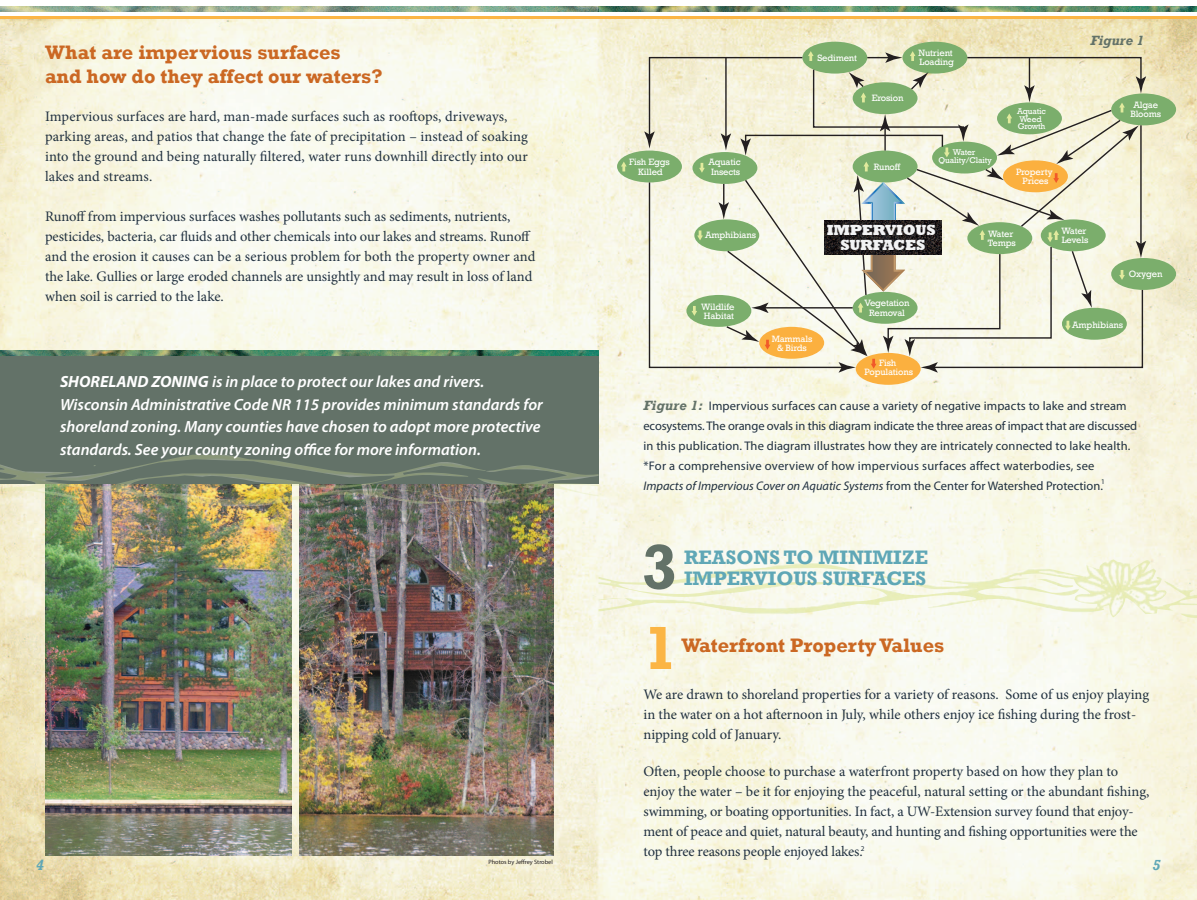
<style>
.page{position:relative;width:1197px;height:900px;background:#fff}
.page>*{position:absolute;margin:0;border:0;box-sizing:border-box;transform-origin:0 0}
.t1{font:700 64.62px "Rockwell";color:#637268}
.t2{font:700 61.88px "Rockwell";color:#fbb545}
.t3{font:700 20px/24px "Rockwell";color:#cb6823}
.t4{font:700 20px/21.2px "Rockwell";color:#5fa7b6}
.t5{font:italic 600 16.25px/22.5px "Myriad Pro";color:#fff}
.t6{font:800 15px/15px "Rockwell";letter-spacing:-.015em;color:#f2f3f4;text-align:center}
.t7{font:italic 700 15px "Rockwell";color:#5fa7b6}
.t8{font:14.5px/20px "Minion Pro";color:#20303f}
.t9{font:italic 700 13.75px "Rockwell";color:#637268}
.t10{font:12.5px/20px "Myriad Pro";letter-spacing:.01em;color:#20303f}
.t11{font:9.38px/9.4px "Rockwell";letter-spacing:-.015em;color:#fff;text-align:center}
.t12{font:8.5px/7.5px "Rockwell";letter-spacing:-.015em;color:#fff}
.t13{font:6.25px "Myriad Pro";color:#231f20}
.s1{font-weight:700}
.s2{font-family:"Rockwell";font-weight:700;font-style:italic;font-size:13.75px;color:#637268}
.s3{font-style:italic}
</style>
<div class="page">
<img style="left:598px;top:6px;width:599px;height:6px">
<img style="left:0;top:18px;width:1197px;height:882px">
<svg style="left:0;top:6px;width:598px;height:6px;background:#90ab90"></svg>
<hr style="left:0;top:16px;width:1197px;height:2px;background:#fbb545">
<img style="left:299px;top:511px;width:254px;height:345px">
<img style="left:45px;top:511px;width:247px;height:345px">
<div style="left:802px;top:42px;width:65px;height:32px;background:#7bae6c;border-radius:50%"></div>
<div style="left:902px;top:42px;width:65px;height:32px;background:#7bae6c;border-radius:50%"></div>
<div style="left:1111px;top:93px;width:65px;height:32px;background:#7bae6c;border-radius:50%"></div>
<div style="left:1111px;top:258px;width:65px;height:32px;background:#7bae6c;border-radius:50%"></div>
<div style="left:617px;top:151px;width:65px;height:31px;background:#7bae6c;border-radius:50%"></div>
<div style="left:856px;top:353px;width:65px;height:32px;background:#fbb03f;border-radius:50%"></div>
<svg style="left:621px;top:162px;width:6px;height:9px"></svg>
<svg style="left:644px;top:51px;width:502px;height:322px;background:#d6dabf"></svg>
<div style="left:0;top:354px;width:598px;height:130px;background:#637268"></div>
<img style="left:0;top:455px;width:598px;height:56px">
<img style="left:0;top:350px;width:598px;height:6px">
<img style="left:598px;top:559px;width:599px;height:60px">
<p class="t3" style="left:45px;top:40px;width:339px">What are impervious surfaces<br>and how do they affect our waters?</p>
<p class="t8" style="left:45px;top:106px;width:484px">Impervious surfaces are hard, man-made surfaces such as rooftops, driveways, parking areas, and patios that change the fate of precipitation – instead of soaking into the ground and being naturally filtered, water runs downhill directly into our lakes and streams.</p>
<p class="t8" style="left:45px;top:206px;width:492px">Runoff from impervious surfaces washes pollutants such as sediments, nutrients, pesticides, bacteria, car fluids and other chemicals into our lakes and streams. Runoff and the erosion it causes can be a serious problem for both the property owner and the lake. Gullies or large eroded channels are unsightly and may result in loss of land when soil is carried to the lake.</p>
<p class="t5" style="left:60px;top:370px;width:484px"><span class="s1">SHORELAND ZONING</span> is in place to protect our lakes and rivers.<br>Wisconsin Administrative Code NR 115 provides minimum standards for shoreland zoning. Many counties have chosen to adopt more protective standards. See your county zoning office for more information.</p>
<p class="t11" style="left:629px;top:158px;width:42px">Fish Eggs<br>Killed</p>
<p class="t11" style="left:817px;top:53px;width:41px">Sediment</p>
<p class="t11" style="left:919px;top:48px;width:37px;text-align:left">Nutrient<br>Loading</p>
<p class="t11" style="left:872px;top:94px;width:33px">Erosion</p>
<p class="t9" style="left:1090px;top:33px;width:55px">Figure 1</p>
<p class="t12" style="left:1017px;top:108px;width:30px">Aquatic<br>Weed<br>Growth</p>
<p class="t11" style="left:1130px;top:100px;width:32px">Algae<br>Blooms</p>
<p class="t11" style="left:708px;top:158px;width:34px;text-align:left">Aquatic<br>Insects</p>
<p class="t11" style="left:874px;top:162px;width:28px">Runoff</p>
<p class="t12" style="left:939px;top:149px;width:55px;text-align:center">Water<br>Quality/Claity</p>
<p class="t11" style="left:1016px;top:167px;width:38px">Property<br>Prices</p>
<p class="t11" style="left:705px;top:230px;width:52px">Amphibians</p>
<p class="t6" style="left:827px;top:223px;width:111px">IMPERVIOUS<br>SURFACES</p>
<p class="t11" style="left:988px;top:229px;width:30px;text-align:left">Water<br>Temps</p>
<p class="t11" style="left:1061px;top:226px;width:28px;text-align:left">Water<br>Levels</p>
<p class="t11" style="left:1129px;top:269px;width:35px">Oxygen</p>
<p class="t11" style="left:701px;top:302px;width:35px;text-align:left">Wildlife<br>Habitat</p>
<p class="t11" style="left:865px;top:299px;width:46px">Vegetation<br>Removal</p>
<p class="t11" style="left:1072px;top:320px;width:52px">Amphibians</p>
<p class="t11" style="left:772px;top:334px;width:42px">Mammals &amp; Birds</p>
<p class="t11" style="left:864px;top:358px;width:50px">Fish<br>Populations</p>
<p class="t10" style="left:643px;top:395px;width:495px"><span class="s2">Figure 1:</span> Impervious surfaces can cause a variety of negative impacts to lake and stream ecosystems. The orange ovals in this diagram indicate the three areas of impact that are discussed in this publication. The diagram illustrates how they are intricately connected to lake health. *For a comprehensive overview of how impervious surfaces affect waterbodies, see <span class="s3">Impacts of Impervious Cover on Aquatic Systems</span> from the Center for Watershed Protection.<sup>1</sup></p>
<p class="t1" style="left:642px;top:528px;width:37px">3</p>
<p class="t4" style="left:684px;top:546px;width:246px">REASONS TO MINIMIZE<br>IMPERVIOUS SURFACES</p>
<p class="t2" style="left:643px;top:611px;width:36px">1</p>
<p class="t3" style="left:682px;top:634px;width:264px">Waterfront Property Values</p>
<p class="t8" style="left:643px;top:684px;width:507px">We are drawn to shoreland properties for a variety of reasons. Some of us enjoy playing in the water on a hot afternoon in July, while others enjoy ice fishing during the frost&shy;nipping cold of January.</p>
<p class="t8" style="left:643px;top:762px;width:507px">Often, people choose to purchase a waterfront property based on how they plan to enjoy the water – be it for enjoying the peaceful, natural setting or the abundant fishing,</p>
<p class="t8" style="left:643px;top:802px;width:496px">swimming, or boating opportunities. In fact, a UW-Extension survey found that enjoy&shy;ment of peace and quiet, natural beauty, and hunting and fishing opportunities were the top three reasons people enjoyed lakes.<sup>2</sup></p>
<p class="t7" style="left:36px;top:856px;width:10px">4</p>
<p class="t7" style="left:1152px;top:856px;width:10px">5</p>
<p class="t13" style="left:488px;top:858px;width:66px">Photos by Jeffrey Strobel</p>
</div>
